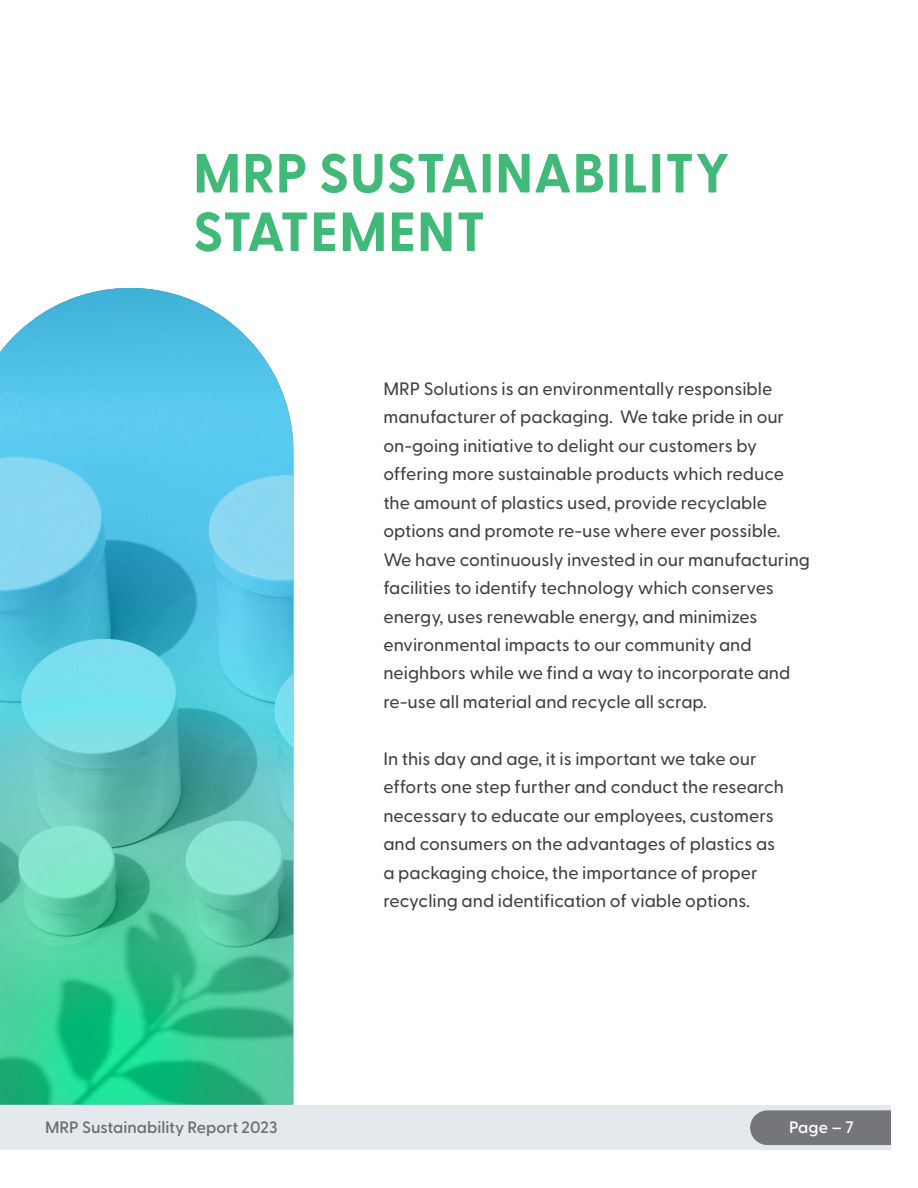
<style>
.page{position:relative;width:918px;height:1188px;background:#fff}
.page>*{position:absolute;margin:0;border:0;box-sizing:border-box;transform-origin:0 0}
.t1{font:700 55.05px/58.5px "Greycliff CF";letter-spacing:.01em;color:#41b978}
.t2{font:500 18px/28.5px "Greycliff CF";color:#404041}
.t3{font:600 16.5px "Greycliff CF";color:#6d6e71}
.t4{font:600 16.5px "Greycliff CF";color:#fff}
</style>
<div class="page">
<div style="left:0;top:1106px;width:891px;height:44px;background:#e3e8ed"></div>
<div style="left:750px;top:1110px;width:141px;height:35px;background:#757679"></div>
<img style="left:0;top:288px;width:293px;height:817px">
<h1 class="t1" style="left:193px;top:141px;width:538px">MRP SUSTAINABILITY<br>STATEMENT</h1>
<p class="t2" style="left:383px;top:373px;width:428px">MRP Solutions is an environmentally responsible manufacturer of packaging. We take pride in our on-going initiative to delight our customers by offering more sustainable products which reduce the amount of plastics used, provide recyclable options and promote re-use where ever possible.<br>We have continuously invested in our manufacturing facilities to identify technology which conserves energy, uses renewable energy, and minimizes environmental impacts to our community and neighbors while we find a way to incorporate and re-use all material and recycle all scrap.</p>
<p class="t2" style="left:383px;top:743px;width:402px">In this day and age, it is important we take our efforts one step further and conduct the research necessary to educate our employees, customers and consumers on the advantages of plastics as a packaging choice, the importance of proper recycling and identification of viable options.</p>
<p class="t3" style="left:45px;top:1115px;width:234px">MRP Sustainability Report 2023</p>
<p class="t4" style="left:789px;top:1115px;width:67px">Page – 7</p>
</div>
